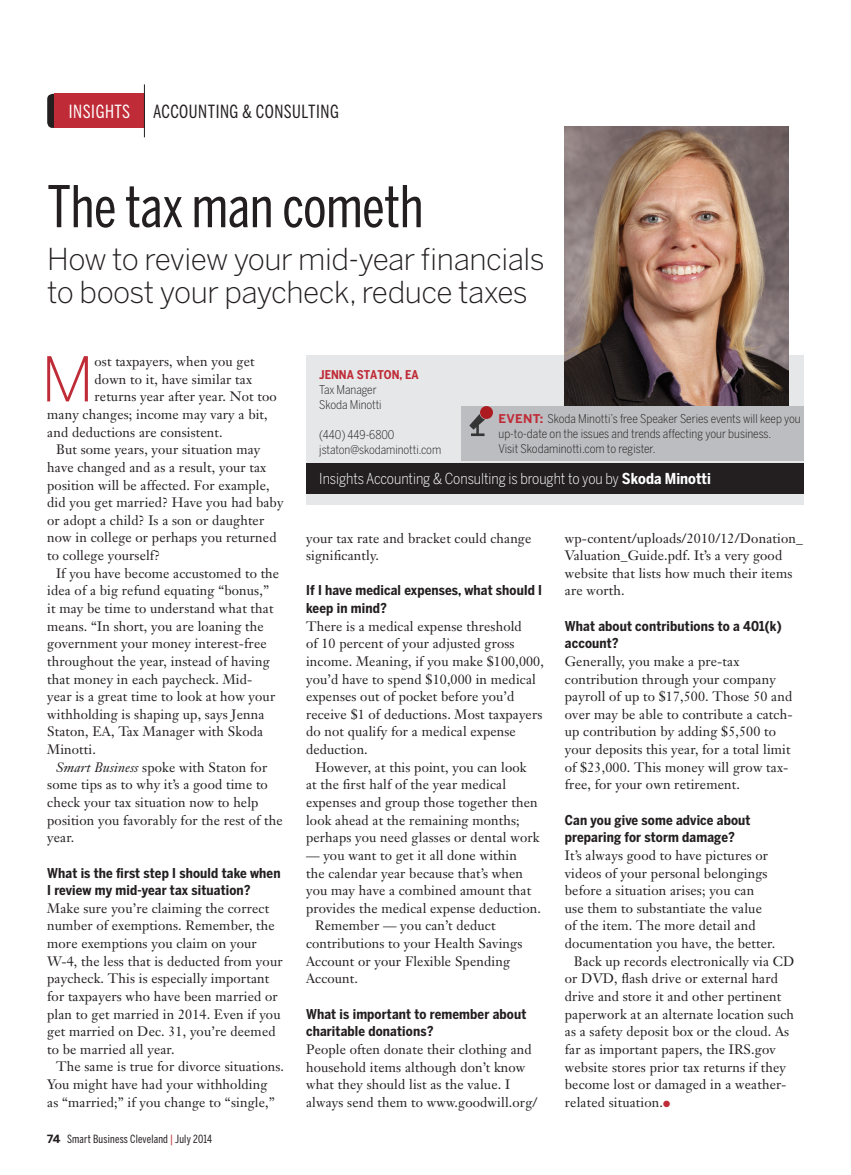
<style>
.page{position:relative;width:851px;height:1175px;background:#fff}
.page>*{position:absolute;margin:0;border:0;box-sizing:border-box;transform-origin:0 0}
.BodyDropCap{font:300 61.2px "Benton Sans";color:#bf2b37}
.Headline{font:57px "Benton Sans Comp";letter-spacing:-.005em;color:#231f20}
.Drophead{font:300 30px "Benton Sans";letter-spacing:-.015em;color:#231f20}
.TopHeaderBlack{font:18px "Benton Sans Comp";letter-spacing:.03em;color:#231f20}
.TopHeaderWhite{font:18px "Benton Sans Comp";letter-spacing:.03em;color:#fff}
.InsightBroughtToYou{font:300 15px "Benton Sans Cond";letter-spacing:-.005em;color:#fff}
.Body{font:13.5px/17.7px "Janson Text";letter-spacing:.01em;color:#231f20}
.BodySubhead{font:13.5px/17.7px "Janson Text";letter-spacing:.01em;color:#231f20}
.BodyDropCap-2{font:13.5px "Janson Text";letter-spacing:.01em;color:#231f20}
.InsightsTitleCo{font:300 12px/15px "Benton Sans Cond";letter-spacing:-.005em;color:#231f20}
.InsightsTitleCo-2{font:700 12px "Benton Sans Cond";color:#bf2b37}
.t1{font:11.25px "Benton Sans Comp";letter-spacing:.02em;color:#231f20}
.s1{font-style:italic}
.s2{font-family:"Benton Sans Cond";font-weight:700}
.s3{font-family:"Benton Sans";font-weight:700}
.s4{color:#bf2b37}
.s5{font-weight:700}
.s6{font-family:"Benton Sans";font-weight:700;color:#bf2b37}
</style>
<div class="page">
<div style="left:306px;top:355px;width:497px;height:150px;background:#e6e7e9"></div>
<img style="left:565px;top:127px;width:223px;height:279px">
<div style="left:306px;top:463px;width:497px;height:31px;background:#231f20"></div>
<div style="left:461px;top:406px;width:342px;height:55px;background:#bcbdc0"></div>
<svg style="left:469px;top:406px;width:24px;height:30px"></svg>
<svg style="left:47px;top:94px;width:8px;height:34px"></svg>
<div style="left:55px;top:94px;width:89px;height:34px;background:#bf2b37"></div>
<hr style="left:144px;top:84px;width:1px;height:53px;background:#231f20">
<p class="TopHeaderWhite" style="left:69px;top:101px;width:63px">INSIGHTS</p>
<p class="TopHeaderBlack" style="left:153px;top:101px;width:187px">ACCOUNTING &amp; CONSULTING</p>
<p class="Headline" style="left:47px;top:173px;width:378px">The tax man cometh</p>
<p class="Drophead" style="left:47px;top:242px;width:499px">How to review your mid-year financials</p>
<p class="Drophead" style="left:47px;top:275px;width:482px">to boost your paycheck, reduce taxes</p>
<p class="BodyDropCap" style="left:41px;top:343px;width:54px">M</p>
<p class="BodyDropCap-2" style="left:95px;top:353px;width:161px">ost taxpayers, when you get</p>
<p class="BodyDropCap-2" style="left:95px;top:370px;width:159px">down to it, have similar tax</p>
<p class="BodyDropCap-2" style="left:95px;top:388px;width:184px">returns year after year. Not too</p>
<p class="BodyDropCap-2" style="left:47px;top:406px;width:222px">many changes; income may vary a bit,</p>
<p class="BodyDropCap-2" style="left:47px;top:423px;width:177px">and deductions are consistent.</p>
<p class="Body" style="left:47px;top:440px;width:238px;text-indent:9px">But some years, your situation may have changed and as a result, your tax position will be affected. For example, did you get married? Have you had baby or adopt a child? Is a son or daughter now in college or perhaps you returned to college yourself?</p>
<p class="Body" style="left:47px;top:564px;width:233px;text-indent:9px">If you have become accustomed to the idea of a big refund equating “bonus,” it may be time to understand what that means. “In short, you are loaning the government your money interest-free throughout the year, instead of having that money in each paycheck. Mid&shy;year is a great time to look at how your withholding is shaping up, says Jenna Staton, EA, Tax Manager with Skoda Minotti.</p>
<p class="Body" style="left:47px;top:758px;width:237px;text-indent:9px"><span class="s1">Smart Business</span> spoke with Staton for some tips as to why it’s a good time to check your tax situation now to help position you favorably for the rest of the year.</p>
<p class="BodySubhead" style="left:47px;top:863px;width:237px"><span class="s2">What is the first step I should take when I review my mid-year tax situation?<br></span>Make sure you’re claiming the correct number of exemptions. Remember, the more exemptions you claim on your W-4, the less that is deducted from your paycheck. This is especially important for taxpayers who have been married or plan to get married in 2014. Even if you get married on Dec. 31, you’re deemed to be married all year.</p>
<p class="Body" style="left:47px;top:1057px;width:238px;text-indent:9px">The same is true for divorce situations.<br>You might have had your withholding<br>as “married;” if you change to “single,”</p>
<p class="t1" style="left:47px;top:1132px;width:166px"><span class="s3">74</span> Smart Business Cleveland <span class="s4">|</span> July 2014</p>
<p class="InsightsTitleCo-2" style="left:319px;top:367px;width:101px">JENNA STATON, EA</p>
<p class="InsightsTitleCo" style="left:319px;top:382px;width:59px">Tax Manager</p>
<p class="InsightsTitleCo" style="left:319px;top:397px;width:64px">Skoda Minotti</p>
<p class="InsightsTitleCo" style="left:319px;top:427px;width:77px">(440) 449-6800</p>
<p class="InsightsTitleCo" style="left:319px;top:442px;width:123px">jstaton@skodaminotti.com</p>
<p class="InsightBroughtToYou" style="left:319px;top:470px;width:393px">Insights Accounting &amp; Consulting is brought to you by <span class="s5">Skoda Minotti</span></p>
<p class="InsightsTitleCo" style="left:498px;top:411px;width:304px"><span class="s6">EVENT:</span> Skoda Minotti’s free Speaker Series events will keep you up-to-date on the issues and trends affecting your business.</p>
<p class="InsightsTitleCo" style="left:498px;top:441px;width:158px">Visit Skodaminotti.com to register.</p>
<p class="Body" style="left:306px;top:529px;width:227px">your tax rate and bracket could change significantly.</p>
<p class="BodySubhead" style="left:306px;top:582px;width:239px"><span class="s2">If I have medical expenses, what should I keep in mind?<br></span>There is a medical expense threshold<br>of 10 percent of your adjusted gross income. Meaning, if you make $100,000, you’d have to spend $10,000 in medical expenses out of pocket before you’d receive $1 of deductions. Most taxpayers do not qualify for a medical expense deduction.</p>
<p class="Body" style="left:306px;top:758px;width:235px;text-indent:9px">However, at this point, you can look at the first half of the year medical expenses and group those together then look ahead at the remaining months; perhaps you need glasses or dental work</p>
<p class="Body" style="left:306px;top:846px;width:236px">— you want to get it all done within<br>the calendar year because that’s when you may have a combined amount that provides the medical expense deduction.</p>
<p class="Body" style="left:306px;top:916px;width:218px;text-indent:9px">Remember — you can’t deduct contributions to your Health Savings<br>Account or your Flexible Spending<br>Account.</p>
<p class="BodySubhead" style="left:306px;top:1005px;width:233px"><span class="s2">What is important to remember about charitable donations?<br></span>People often donate their clothing and household items although don’t know what they should list as the value. I always send them to www.goodwill.org/</p>
<p class="BodySubhead" style="left:565px;top:529px;width:239px">wp-content/uploads/2010/12/Donation_<br>Valuation_Guide.pdf. It’s a very good website that lists how much their items are worth.</p>
<p class="BodySubhead" style="left:565px;top:617px;width:229px"><span class="s2">What about contributions to a 401(k) account?<br></span>Generally, you make a pre-tax contribution through your company payroll of up to $17,500. Those 50 and over may be able to contribute a catch&shy;up contribution by adding $5,500 to your deposits this year, for a total limit of $23,000. This money will grow tax&shy;free, for your own retirement.</p>
<p class="BodySubhead" style="left:565px;top:811px;width:212px"><span class="s2">Can you give some advice about preparing for storm damage?<br></span>It’s always good to have pictures or videos of your personal belongings before a situation arises; you can use them to substantiate the value of the item. The more detail and documentation you have, the better.</p>
<p class="Body" style="left:565px;top:952px;width:231px;text-indent:9px">Back up records electronically via CD or DVD, flash drive or external hard drive and store it and other pertinent paperwork at an alternate location such as a safety deposit box or the cloud. As far as important papers, the IRS.gov website stores prior tax returns if they become lost or damaged in a weather&shy;related situation.<span class="s4">●</span></p>
</div>
